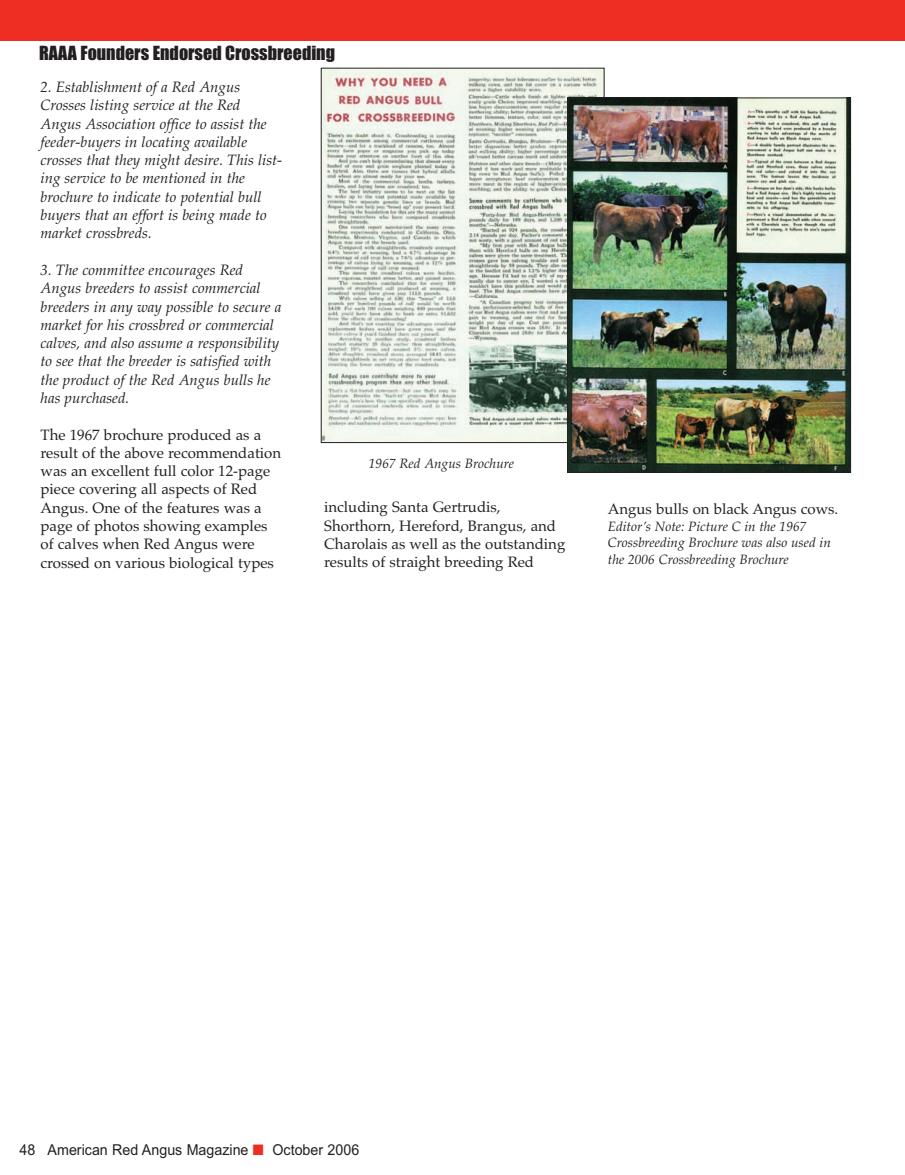
<style>
.page{position:relative;width:905px;height:1175px;background:#fff}
.page>*{position:absolute;margin:0;border:0;box-sizing:border-box;transform-origin:0 0}
.t1{font:18px "Impact";color:#231f20}
.t2{font:italic 15px/18.3px "Palatino";color:#231f20}
.t3{font:15px/18.3px "Palatino";color:#231f20}
.t4{font:15px "Arial";color:#231f20;scale:.95 1}
.t5{font:italic 13.5px/16.5px "Palatino";color:#231f20}
.s1{color:#ee2e22}
</style>
<div class="page">
<div style="left:0;top:0;width:904px;height:40px;background:#ee2e22"></div>
<img style="left:323px;top:70px;width:279px;height:371px">
<img style="left:569px;top:100px;width:279px;height:371px">
<div style="left:567px;top:98px;width:283px;height:375px;border:1px solid #231f20"></div>
<p class="t1" style="left:39px;top:43px;width:297px">RAAA Founders Endorsed Crossbreeding</p>
<p class="t2" style="left:40px;top:78px;width:243px">2. Establishment of a Red Angus Crosses listing service at the Red Angus Association office to assist the feeder-buyers in locating available crosses that they might desire. This list&shy;ing service to be mentioned in the brochure to indicate to potential bull buyers that an effort is being made to market crossbreds.</p>
<p class="t2" style="left:40px;top:261px;width:242px">3. The committee encourages Red Angus breeders to assist commercial breeders in any way possible to secure a market for his crossbred or commercial calves, and also assume a responsibility to see that the breeder is satisfied with the product of the Red Angus bulls he has purchased.</p>
<p class="t3" style="left:40px;top:425px;width:242px">The 1967 brochure produced as a result of the above recommendation was an excellent full color 12-page piece covering all aspects of Red<br>Angus. One of the features was a page of photos showing examples of calves when Red Angus were crossed on various biological types</p>
<p class="t5" style="left:369px;top:455px;width:147px">1967 Red Angus Brochure</p>
<p class="t3" style="left:324px;top:498px;width:243px">including Santa Gertrudis, Shorthorn, Hereford, Brangus, and Charolais as well as the outstanding results of straight breeding Red</p>
<p class="t3" style="left:608px;top:499px;width:232px">Angus bulls on black Angus cows.</p>
<p class="t5" style="left:608px;top:518px;width:224px">Editor’s Note: Picture C in the 1967<br>Crossbreeding Brochure was also used in the 2006 Crossbreeding Brochure</p>
<p class="t4" style="left:20px;top:1140px;width:359px">48 American Red Angus Magazine <span class="s1">■</span> October 2006</p>
</div>
